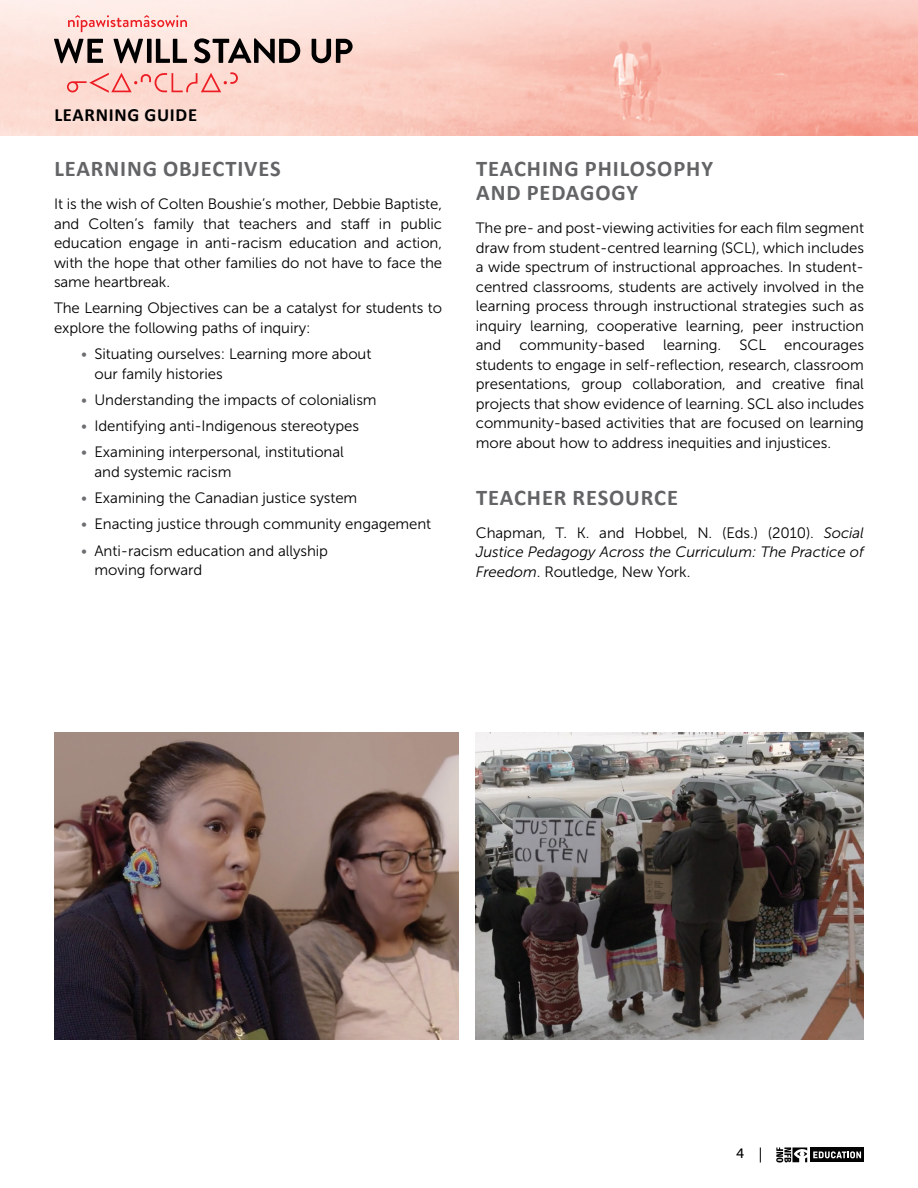
<style>
.page{position:relative;width:918px;height:1188px;background:#fff}
.page>*{position:absolute;margin:0;border:0;box-sizing:border-box;transform-origin:0 0}
.t1{font:700 22.5px/24px "Calibri";letter-spacing:.04em;color:#636466}
.t2{font:700 18.6px "Calibri";letter-spacing:.04em;color:#000}
.t3{font:15px/19.5px "Museo Sans 300";letter-spacing:-.005em;color:#000}
.t4{font:italic 15px/19.5px "Museo Sans 300";letter-spacing:-.005em;color:#000;text-align:justify}
.t5{font:13.5px "Museo Sans 500";color:#000}
.s1{color:#6d6e71}
.s2{font-style:normal}
</style>
<div class="page">
<img style="left:0;top:0;width:918px;height:135px">
<svg style="left:68px;top:15px;width:119px;height:17px;background:#fabfbc"></svg>
<svg style="left:194px;top:38px;width:159px;height:25px;background:#95837f"></svg>
<svg style="left:54px;top:38px;width:133px;height:25px;background:#9b8b87"></svg>
<svg style="left:67px;top:72px;width:171px;height:21px;background:#f9bbb4"></svg>
<div style="left:810px;top:1148px;width:54px;height:14px;background:#030303"></div>
<svg style="left:776px;top:1147px;width:31px;height:16px"></svg>
<svg style="left:813px;top:1151px;width:48px;height:7px"></svg>
<svg style="left:760px;top:1148px;width:1px;height:15px"></svg>
<img style="left:54px;top:733px;width:405px;height:306px">
<img style="left:476px;top:733px;width:388px;height:306px">
<p class="t2" style="left:54px;top:103px;width:144px">LEARNING GUIDE</p>
<h1 class="t1" style="left:54px;top:157px;width:228px">LEARNING OBJECTIVES</h1>
<p class="t3" style="left:54px;top:194px;width:390px;text-align:justify">It is the wish of Colten Boushie’s mother, Debbie Baptiste, and Colten’s family that teachers and staff in public education engage in anti-racism education and action, with the hope that other families do not have to face the same heartbreak.</p>
<p class="t3" style="left:54px;top:299px;width:390px">The Learning Objectives can be a catalyst for students to explore the following paths of inquiry:</p>
<p class="t3" style="left:95px;top:344px;width:278px;text-indent:-14px"><span class="s1">•</span> Situating ourselves: Learning more about our family histories</p>
<p class="t3" style="left:81px;top:390px;width:297px"><span class="s1">•</span> Understanding the impacts of colonialism</p>
<p class="t3" style="left:81px;top:416px;width:280px"><span class="s1">•</span> Identifying anti-Indigenous stereotypes</p>
<p class="t3" style="left:95px;top:443px;width:251px;text-indent:-14px"><span class="s1">•</span> Examining interpersonal, institutional and systemic racism</p>
<p class="t3" style="left:81px;top:488px;width:278px"><span class="s1">•</span> Examining the Canadian justice system</p>
<p class="t3" style="left:81px;top:515px;width:352px"><span class="s1">•</span> Enacting justice through community engagement</p>
<p class="t3" style="left:94px;top:541px;width:235px;text-indent:-13px"><span class="s1">•</span> Anti-racism education and allyship moving forward</p>
<h1 class="t1" style="left:476px;top:157px;width:238px">TEACHING PHILOSOPHY<br>AND PEDAGOGY</h1>
<p class="t3" style="left:476px;top:218px;width:390px;text-align:justify">The pre- and post-viewing activities for each film segment draw from student-centred learning (SCL), which includes a wide spectrum of instructional approaches. In student&shy;centred classrooms, students are actively involved in the learning process through instructional strategies such as inquiry learning, cooperative learning, peer instruction and community-based learning. SCL encourages students to engage in self-reflection, research, classroom presentations, group collaboration, and creative final projects that show evidence of learning. SCL also includes community-based activities that are focused on learning more about how to address inequities and injustices.</p>
<h1 class="t1" style="left:476px;top:485px;width:203px">TEACHER RESOURCE</h1>
<p class="t4" style="left:476px;top:523px;width:390px"><span class="s2">Chapman, T. K. and Hobbel, N. (Eds.) (2010).</span> Social Justice Pedagogy Across the Curriculum: The Practice of Freedom<span class="s2">. Routledge, New York.</span></p>
<p class="t5" style="left:736px;top:1146px;width:10px">4</p>
</div>
